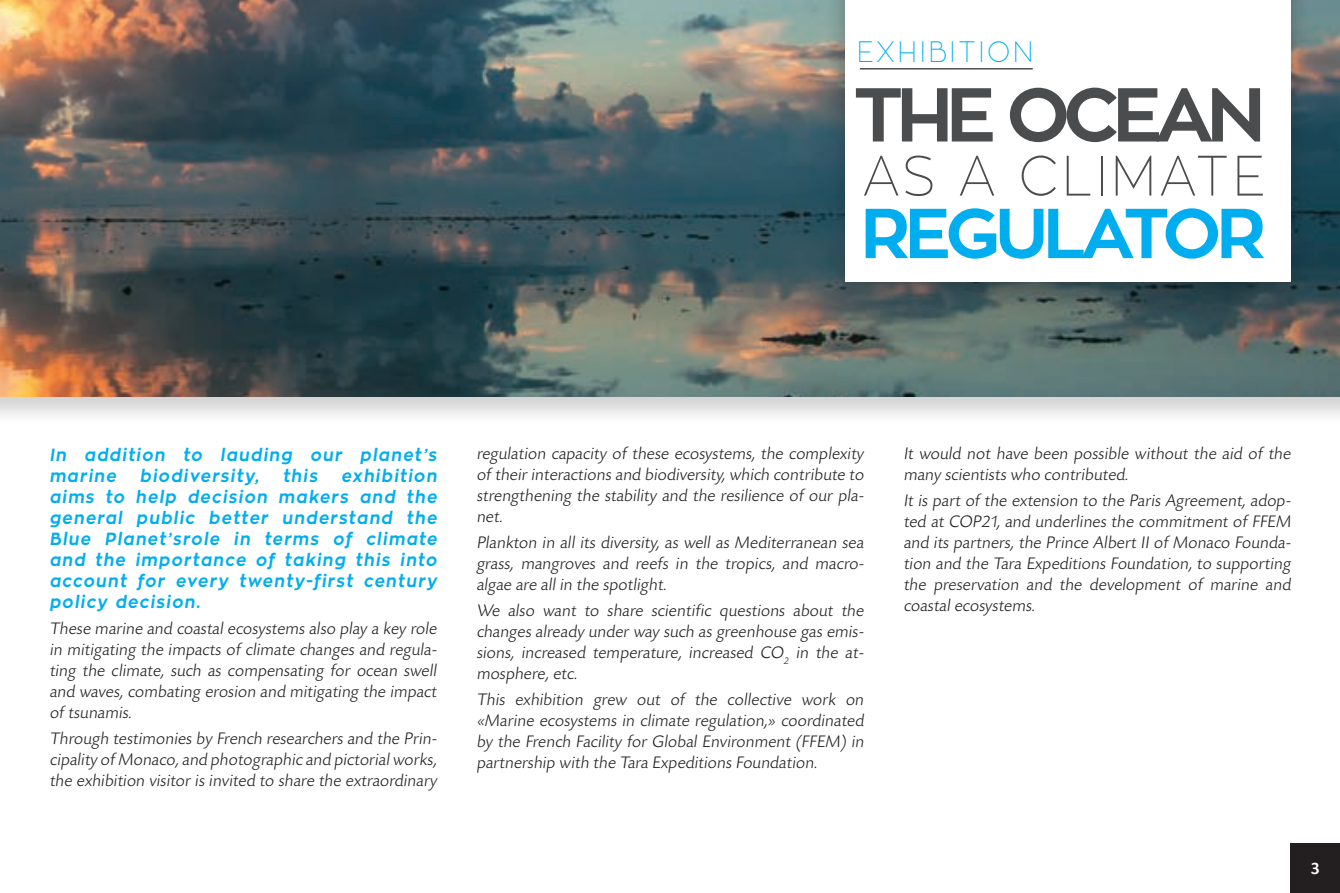
<style>
.page{position:relative;width:1340px;height:893px;background:#fff}
.page>*{position:absolute;margin:0;border:0;box-sizing:border-box;transform-origin:0 0}
.t1{font:700 75.6px "Zona Pro";letter-spacing:-.09em;color:#4b4c4d}
.t2{font:700 70px "Zona Pro";letter-spacing:-.07em;color:#00aeef}
.t3{font:100 56.52px "Zona Pro";letter-spacing:.06em;color:#4b4c4d;scale:.92 1}
.t4{font:100 29.4px "Zona Pro";letter-spacing:.09em;color:#00aeef;scale:.92 1}
.t5{font:300 17.5px/21px "Today SBOP";color:#231f20;text-align:justify}
.t6{font:700 17.5px/21px "Zona Pro";color:#00aeef;text-align:justify;scale:.95 1}
.t7{font:500 17.5px "Today SBOP";color:#fff}
</style>
<div class="page">
<div style="left:1290px;top:843px;width:49px;height:50px;background:#231f20"></div>
<div style="left:0;top:0;width:1339px;height:426px;background:#231f20;opacity:.2"></div>
<img style="left:0;top:0;width:1339px;height:397px">
<div style="left:824px;top:0;width:487px;height:308px;background:#231f20;opacity:.35"></div>
<div style="left:844px;top:0;width:446px;height:282px;background:#fff"></div>
<hr style="left:859px;top:68px;width:173px;height:2px;background:#4b4c4d">
<h3 class="t4" style="left:856px;top:33px;width:194px">EXHIBITION</h3>
<h1 class="t1" style="left:853px;top:65px;width:414px">THE OCEAN</h1>
<h3 class="t3" style="left:862px;top:140px;width:439px">AS A CLIMATE</h3>
<h2 class="t2" style="left:860px;top:188px;width:406px">REGULATOR</h2>
<p class="t6" style="left:49px;top:444px;width:412px">In addition to lauding our planet’s marine biodiversity, this exhibition aims to help decision makers and the general public better understand the Blue Planet’srole in terms of climate and the importance of taking this into account for every twenty-first century policy decision.</p>
<p class="t5" style="left:49px;top:618px;width:391px">These marine and coastal ecosystems also play a key role in mitigating the impacts of climate changes and regula&shy;ting the climate, such as compensating for ocean swell and waves, combating erosion and mitigating the impact of tsunamis.</p>
<p class="t5" style="left:49px;top:728px;width:391px">Through testimonies by French researchers and the Prin&shy;cipality of Monaco,and photographic and pictorialworks, the exhibition visitor is invited to share the extraordinary</p>
<p class="t5" style="left:476px;top:443px;width:391px;text-align:left">regulation capacity of these ecosystems, the complexity of their interactions and biodiversity, which contribute to strengthening the stability and the resilience of our pla&shy;net.</p>
<p class="t5" style="left:476px;top:532px;width:391px">Plankton in all its diversity, as well as Mediterranean sea grass, mangroves and reefs in the tropics, and macro&shy;algae are all in the spotlight.</p>
<p class="t5" style="left:476px;top:600px;width:391px">We also want to share scientific questions about the changes already under way such as greenhouse gas emis&shy;sions, increased temperature, increased CO<sub>2</sub> in the at&shy;mosphere, etc.</p>
<p class="t5" style="left:476px;top:689px;width:391px">This exhibition grew out of the collective work on «Marine ecosystems in climate regulation,» coordinated by the French Facility for Global Environment (FFEM) in partnership with the Tara Expeditions Foundation.</p>
<p class="t5" style="left:903px;top:443px;width:391px">It would not have been possible without the aid of the many scientists who contributed.</p>
<p class="t5" style="left:903px;top:490px;width:391px">It is part of the extension to the Paris Agreement, adop&shy;ted at COP21, and underlines the commitment of FFEM and its partners, the Prince Albert II of Monaco Founda&shy;tion and the Tara Expeditions Foundation, to supporting the preservation and the development of marine and coastal ecosystems.</p>
<p class="t7" style="left:1310px;top:859px;width:11px">3</p>
</div>
